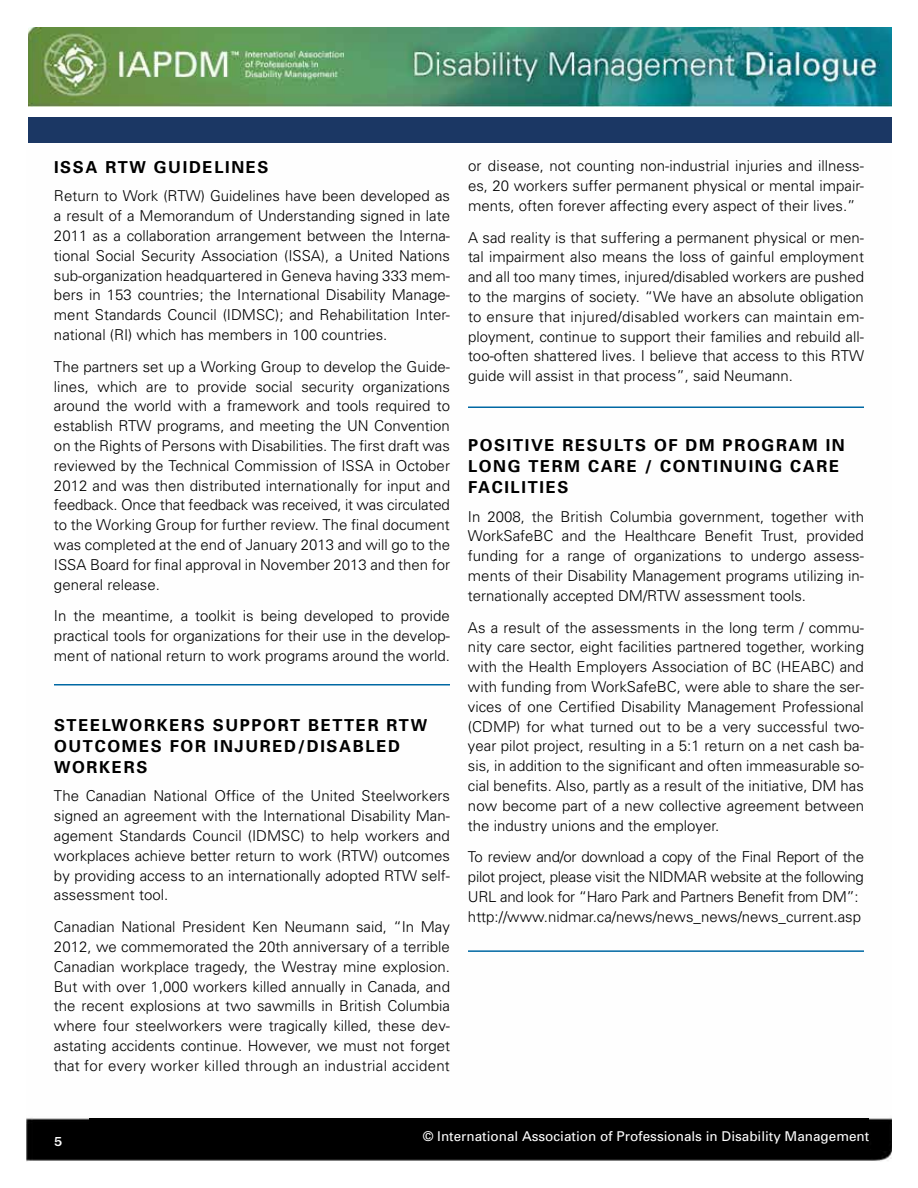
<style>
.page{position:relative;width:918px;height:1188px;background:#fff}
.page>*{position:absolute;margin:0;border:0;box-sizing:border-box;transform-origin:0 0}
.t1{font:700 16.5px/21px "Univers";letter-spacing:.1em;color:#000}
.t2{font:300 15px/19.8px "Univers";color:#000;text-align:justify}
.t3{font:300 15px/19.8px "Univers";letter-spacing:-.02em;color:#000}
.t4{font:13.5px "Univers";color:#fff}
.t5{font:500 13.5px "Franklin Got URWT";color:#fff}
</style>
<div class="page">
<img style="left:26px;top:27px;width:866px;height:1134px">
<div style="left:27px;top:117px;width:865px;height:25px;background:#1b3764"></div>
<div style="left:90px;top:1119px;width:779px;height:38px;background:#000"></div>
<div style="left:0;top:0;width:28px;height:144px;background:#fff"></div>
<div style="left:24px;top:107px;width:873px;height:10px;background:#fff"></div>
<hr style="left:54px;top:684px;width:396px;height:2px;background:#0068a3">
<hr style="left:468px;top:406px;width:396px;height:2px;background:#0068a3">
<hr style="left:468px;top:950px;width:396px;height:2px;background:#0068a3">
<p class="t1" style="left:54px;top:156px;width:66px">ISSA RTW</p>
<p class="t1" style="left:154px;top:156px;width:40px">GUIDE</p>
<p class="t1" style="left:214px;top:156px;width:56px">LINES</p>
<p class="t2" style="left:54px;top:186px;width:398px">Return to Work (RTW) Guidelines have been developed as a result of a Memorandum of Understanding signed in late 2011 as a collaboration arrangement between the Interna&shy;tional Social Security Association (ISSA), a United Nations sub-organization headquartered in Geneva having 333 mem&shy;bers in 153 countries; the International Disability Manage&shy;ment Standards Council (IDMSC); and Rehabilitation Inter&shy;national (RI) which has members in 100 countries.</p>
<p class="t2" style="left:54px;top:356px;width:398px">The partners set up a Working Group to develop the Guide&shy;lines, which are to provide social security organizations around the world with a framework and tools required to establish RTW programs, and meeting the UN Convention on the Rights of Persons with Disabilities. The first draft was reviewed by the Technical Commission of ISSA in October 2012 and was then distributed internationally for input and feedback. Once that feedback was received, it was circulated to the Working Group for further review. The final document was completed at the end of January 2013 and will go to the ISSA Board for final approval in November 2013 and then for general release.</p>
<p class="t2" style="left:54px;top:606px;width:397px">In the meantime, a toolkit is being developed to provide practical tools for organizations for their use in the develop&shy;ment of national return to work programs around the world.</p>
<p class="t1" style="left:54px;top:714px;width:347px">STEE LWORKE RS SUPPORT BETTER RTW<br>OUTCOMES FOR INJURED/DISABLED<br>WORKERS</p>
<p class="t2" style="left:54px;top:786px;width:398px">The Canadian National Office of the United Steelworkers signed an agreement with the International Disability Man&shy;agement Standards Council (IDMSC) to help workers and workplaces achieve better return to work (RTW) outcomes by providing access to an internationally adopted RTW self&shy;assessment tool.</p>
<p class="t2" style="left:54px;top:916px;width:398px">Canadian National President Ken Neumann said, “In May 2012, we commemorated the 20th anniversary of a terrible Canadian workplace tragedy, the Westray mine explosion.<br>But with over 1,000 workers killed annually in Canada, and the recent explosions at two sawmills in British Columbia where four steelworkers were tragically killed, these dev&shy;astating accidents continue. However, we must not forget that for every worker killed through an industrial accident</p>
<p class="t2" style="left:468px;top:155px;width:397px">or disease, not counting non-industrial injuries and illness&shy;es, 20 workers suffer permanent physical or mental impair&shy;ments, often forever affecting every aspect of their lives.”</p>
<p class="t2" style="left:468px;top:227px;width:398px">A sad reality is that suffering a permanent physical or men&shy;tal impairment also means the loss of gainful employment and all too many times, injured/disabled workers are pushed to the margins of society. “We have an absolute obligation to ensure that injured/disabled workers can maintain em&shy;ployment, continue to support their families and rebuild all&shy;too-often shattered lives. I believe that access to this RTW guide will assist in that process”, said Neumann.</p>
<p class="t1" style="left:468px;top:434px;width:336px">POSITIVE RESULTS OF DM PROGRAM</p>
<p class="t1" style="left:468px;top:434px;width:378px;text-indent:358px">IN<br>LONG TE RM CARE / CONTINUING CARE<br>FACI</p>
<p class="t1" style="left:511px;top:476px;width:59px">LITIES</p>
<p class="t2" style="left:468px;top:506px;width:398px">In 2008, the British Columbia government, together with WorkSafeBC and the Healthcare Benefit Trust, provided funding for a range of organizations to undergo assess&shy;ments of their Disability Management programs utilizing in&shy;ternationally accepted DM/RTW assessment tools.</p>
<p class="t2" style="left:468px;top:617px;width:398px">As a result of the assessments in the long term / commu&shy;nity care sector, eight facilities partnered together, working with the Health Employers Association of BC (HEABC) and with funding from WorkSafeBC, were able to share the ser&shy;vices of one Certified Disability Management Professional (CDMP) for what turned out to be a very successful two&shy;year pilot project, resulting in a 5:1 return on a net cash ba&shy;sis, in addition to the significant and often immeasurable so&shy;cial benefits. Also, partly as a result of the initiative, DM has now become part of a new collective agreement between the industry unions and the employer.</p>
<p class="t3" style="left:468px;top:847px;width:398px">To review and/or download a copy of the Final Report of the pilot project, please visit the NIDMAR website at the following URL and look for “Haro Park and Partners Benefit from DM”: http://www.nidmar.ca/news/news_news/news_current.asp</p>
<p class="t5" style="left:54px;top:1134px;width:9px">5</p>
<p class="t4" style="left:423px;top:1128px;width:448px">© International Association of Professionals in Disability Management</p>
</div>
